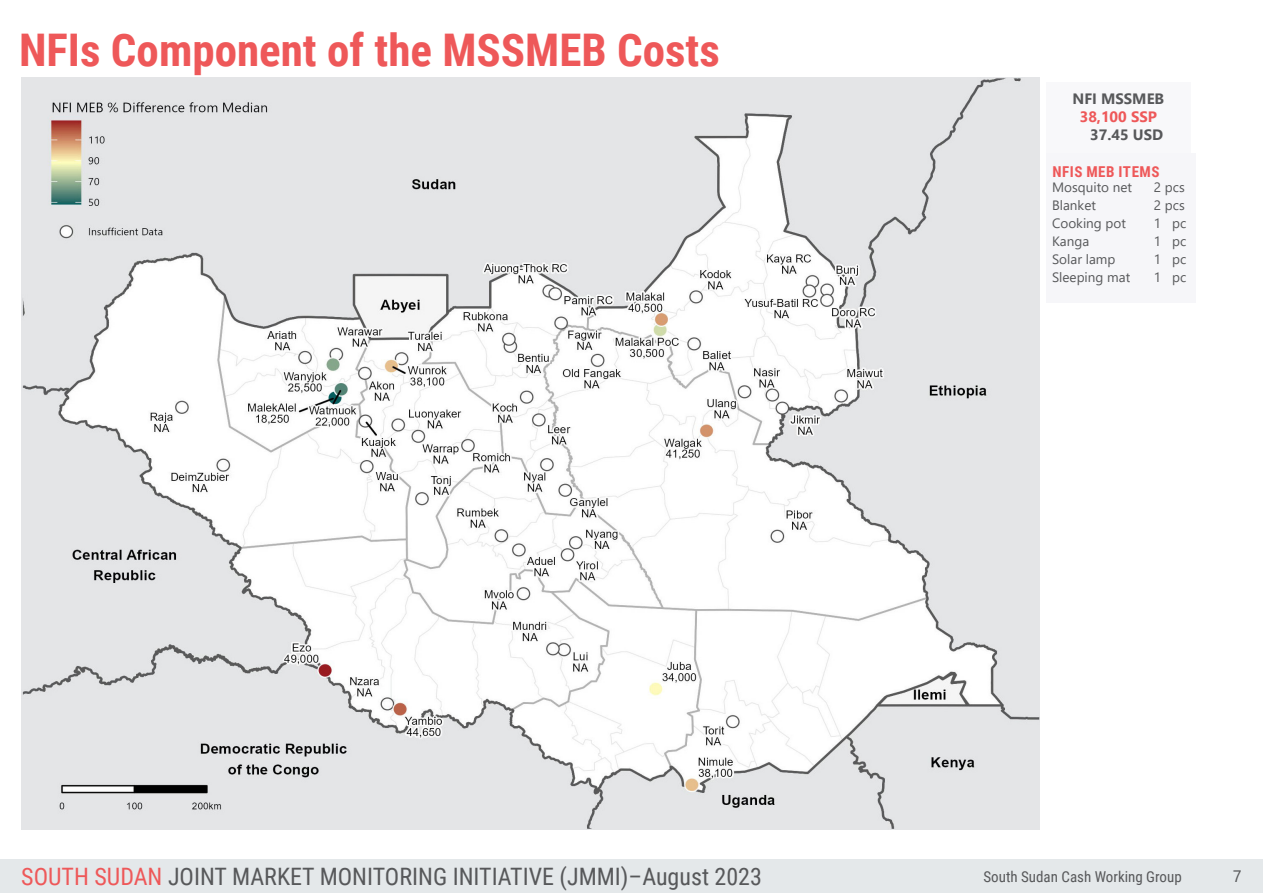
<style>
.page{position:relative;width:1263px;height:893px;background:#fff}
.page>*{position:absolute;margin:0;border:0;box-sizing:border-box;transform-origin:0 0}
.t1{font:700 45px "Roboto Condensed";color:#ee5859}
.t2{font:24px "Roboto Condensed";color:#57585a}
.t3{font:16.5px "Segoe UI";color:#57585a}
.t4{font:15px "Roboto Condensed";color:#57585a}
.t5{font:700 15px "Segoe UI";color:#57585a}
.t6{font:700 15px "Roboto Condensed";letter-spacing:.035em;color:#ee5859}
.t7{font:700 15px "Segoe UI";color:#ee5859}
.t8{font:13.5px "Segoe UI";color:#57585a}
.s1{color:#ee5859}
</style>
<div class="page">
<div style="left:0;top:860px;width:1263px;height:33px;background:#e4e8ea"></div>
<div style="left:1046px;top:82px;width:145px;height:71px;background:#f8f8fa"></div>
<div style="left:1046px;top:153px;width:150px;height:149px;background:#f6f6f9"></div>
<img style="left:21px;top:77px;width:1019px;height:752px">
<p class="t1" style="left:19px;top:18px;width:702px">NFIs Component of the MSSMEB Costs</p>
<p class="t5" style="left:1072px;top:84px;width:93px">NFI MSSMEB</p>
<p class="t7" style="left:1080px;top:102px;width:79px">38,100 SSP</p>
<p class="t5" style="left:1090px;top:120px;width:75px">37.45 USD</p>
<p class="t6" style="left:1052px;top:161px;width:109px">NFIS MEB ITEMS</p>
<p class="t8" style="left:1052px;top:175px;width:82px">Mosquito net</p>
<p class="t8" style="left:1052px;top:193px;width:45px">Blanket</p>
<p class="t8" style="left:1052px;top:211px;width:75px">Cooking pot</p>
<p class="t8" style="left:1052px;top:229px;width:39px">Kanga</p>
<p class="t8" style="left:1052px;top:247px;width:65px">Solar lamp</p>
<p class="t8" style="left:1052px;top:265px;width:80px">Sleeping mat</p>
<p class="t8" style="left:1154px;top:175px;width:32px">2 pcs</p>
<p class="t8" style="left:1154px;top:193px;width:32px">2 pcs</p>
<p class="t8" style="left:1154px;top:211px;width:34px">1 pc</p>
<p class="t8" style="left:1154px;top:229px;width:34px">1 pc</p>
<p class="t8" style="left:1154px;top:247px;width:34px">1 pc</p>
<p class="t8" style="left:1154px;top:265px;width:34px">1 pc</p>
<h2 class="t2" style="left:21px;top:860px;width:742px"><span class="s1">SOUTH SUDAN</span> JOINT MARKET MONITORING INITIATIVE (JMMI)–August 2023</h2>
<p class="t4" style="left:983px;top:866px;width:200px">South Sudan Cash Working Group</p>
<p class="t3" style="left:1233px;top:861px;width:10px">7</p>
</div>
